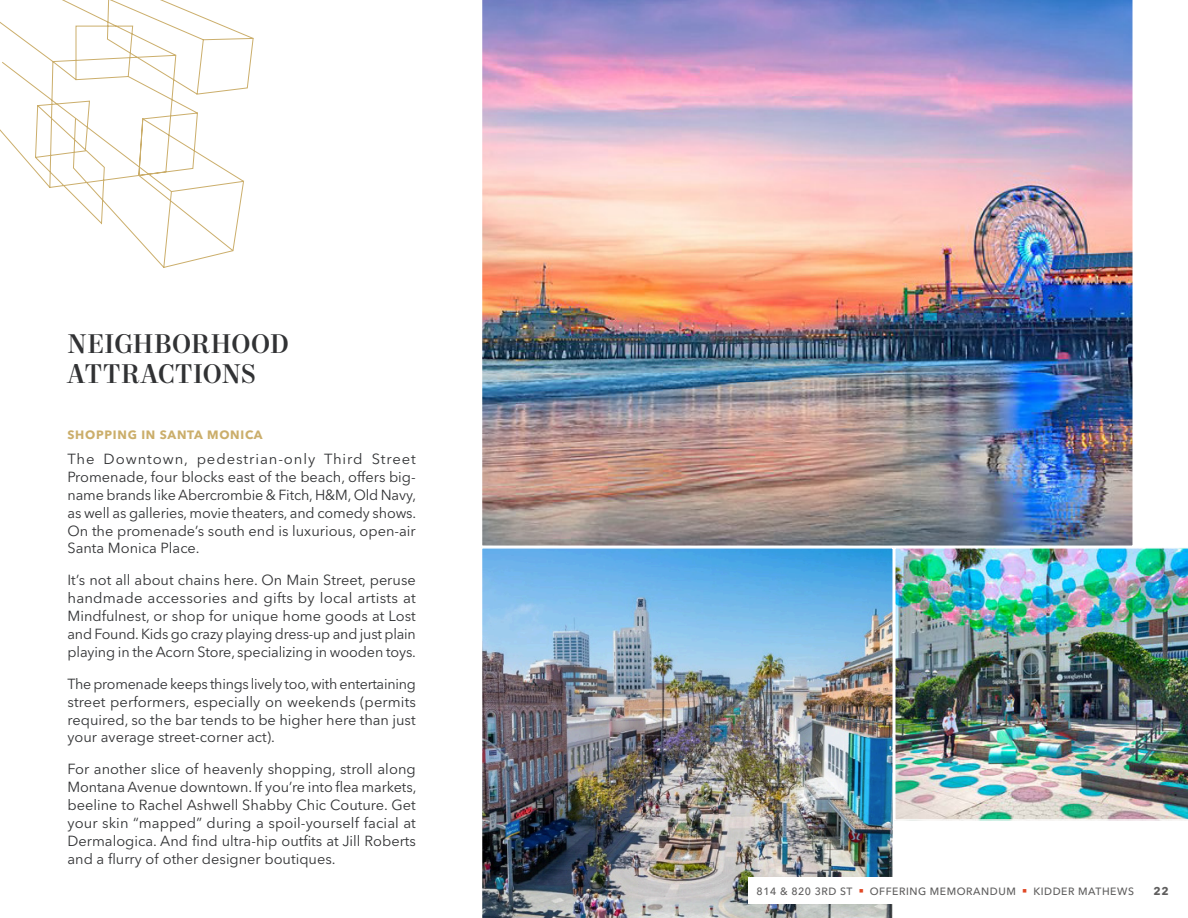
<style>
.page{position:relative;width:1188px;height:918px;background:#fff}
.page>*{position:absolute;margin:0;border:0;box-sizing:border-box;transform-origin:0 0}
.Headline_-_Level_2{font:500 27px/30px "Mort Modern 09";letter-spacing:-.01em;color:#313234}
.Body_Copy_-_Charcoal{font:14.55px/18px "Avenir Next LT Pro";color:#313234;text-align:justify}
.Body_Copy_-_Charcoal-2{font:700 12px "Avenir Next LT Pro";letter-spacing:.06em;color:#cbae6b}
.t1{font:700 11.25px "Avenir Next LT Pro";color:#5e5d5d}
.t2{font:500 10.5px "Avenir Next LT Pro";letter-spacing:.05em;color:#5e5d5d}
.s1{color:#e04825}
</style>
<div class="page">
<img style="left:482px;top:0;width:651px;height:546px">
<img style="left:482px;top:548px;width:411px;height:370px">
<img style="left:895px;top:548px;width:293px;height:273px">
<svg style="left:0;top:0;width:254px;height:268px"></svg>
<div style="left:748px;top:878px;width:440px;height:26px;background:#fff"></div>
<p class="Headline_-_Level_2" style="left:68px;top:330px;width:223px">NEIGHBORHOOD<br>ATTRACTIONS</p>
<p class="Body_Copy_-_Charcoal-2" style="left:68px;top:427px;width:197px">SHOPPING IN SANTA MONICA</p>
<p class="Body_Copy_-_Charcoal" style="left:68px;top:449px;width:350px">The Downtown, pedestrian-only Third Street Promenade, four blocks east of the beach, offers big&shy;name brands like Abercrombie &amp; Fitch, H&amp;M, Old Navy, as well as galleries, movie theaters, and comedy shows.<br>On the promenade’s south end is luxurious, open-air Santa Monica Place.</p>
<p class="Body_Copy_-_Charcoal" style="left:68px;top:571px;width:350px">It’s not all about chains here. On Main Street, peruse handmade accessories and gifts by local artists at Mindfulnest, or shop for unique home goods at Lost and Found. Kids go crazy playing dress-up and just plain playing in the Acorn Store, specializing in wooden toys.</p>
<p class="Body_Copy_-_Charcoal" style="left:68px;top:674px;width:350px">The promenade keeps things lively too, with entertaining street performers, especially on weekends (permits required, so the bar tends to be higher here than just your average street-corner act).</p>
<p class="Body_Copy_-_Charcoal" style="left:68px;top:760px;width:350px">For another slice of heavenly shopping, stroll along Montana Avenue downtown. If you’re into flea markets, beeline to Rachel Ashwell Shabby Chic Couture. Get your skin “mapped” during a spoil-yourself facial at Dermalogica. And find ultra-hip outfits at Jill Roberts and a flurry of other designer boutiques.</p>
<p class="t2" style="left:757px;top:885px;width:379px">814 &amp; 820 3RD ST <span class="s1">■</span> OFFERING MEMORANDUM <span class="s1">■</span> KIDDER MATHEWS</p>
<p class="t1" style="left:1154px;top:884px;width:17px">22</p>
</div>
